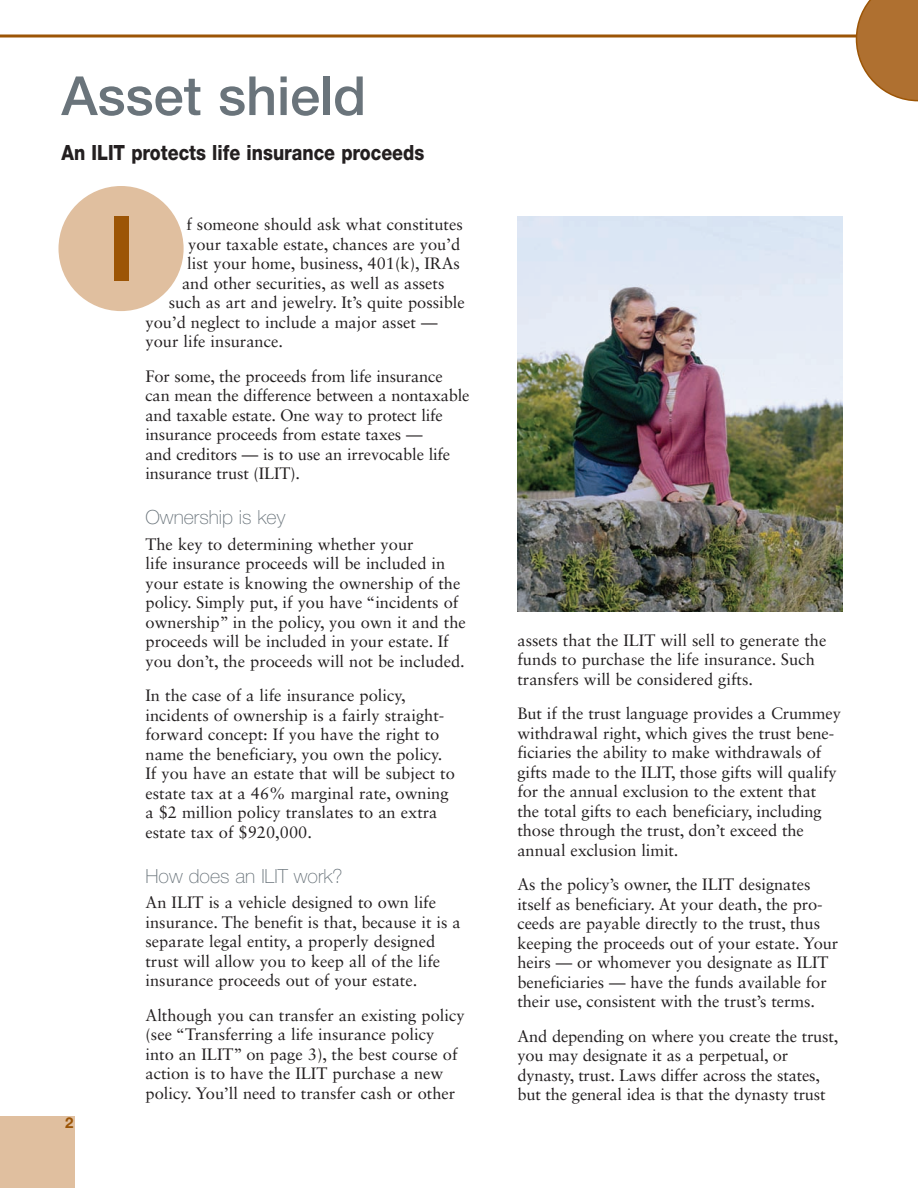
<style>
.page{position:relative;width:918px;height:1188px;background:#fff}
.page>*{position:absolute;margin:0;border:0;box-sizing:border-box;transform-origin:0 0}
.t1{font:700 90px "Helvetica Neue LT Std";color:#9c5506}
.t2{font:500 54px "Helvetica Neue LT Std";color:#6a747b}
.t3{font:800 21px "Helvetica Neue LT Std";color:#231f20;scale:.85 1}
.t4{font:100 19.5px "Helvetica Neue LT Std";color:#6a747b}
.t5{font:16.5px/19.5px "Sabon LT Std";color:#231f20}
.t6{font:700 15px "Helvetica Neue LT Std";color:#9c5506}
</style>
<div class="page">
<svg style="left:0;top:34px;width:856px;height:4px"></svg>
<svg style="left:856px;top:0;width:62px;height:101px"></svg>
<div style="left:58px;top:186px;width:126px;height:125px;background:#e0bf9f;border-radius:50%"></div>
<div style="left:0;top:1116px;width:75px;height:72px;background:#e0bf9f"></div>
<img style="left:518px;top:216px;width:325px;height:396px">
<h2 class="t2" style="left:62px;top:76px;width:306px">Asset shield</h2>
<p class="t3" style="left:62px;top:145px;width:428px">An ILIT protects life insurance proceeds</p>
<p class="t6" style="left:65px;top:1117px;width:10px">2</p>
<h1 class="t1" style="left:108px;top:216px;width:28px">I</h1>
<p class="t5" style="left:186px;top:216px;width:278px">f someone should ask what constitutes</p>
<p class="t5" style="left:188px;top:235px;width:274px">your taxable estate, chances are you’d</p>
<p class="t5" style="left:187px;top:255px;width:274px">list your home, business, 401(k), IRAs</p>
<p class="t5" style="left:182px;top:274px;width:264px">and other securities, as well as assets</p>
<p class="t5" style="left:169px;top:294px;width:298px">such as art and jewelry. It’s quite possible</p>
<p class="t5" style="left:146px;top:313px;width:294px">you’d neglect to include a major asset —</p>
<p class="t5" style="left:146px;top:333px;width:139px">your life insurance.</p>
<p class="t5" style="left:146px;top:367px;width:326px">For some, the proceeds from life insurance can mean the difference between a nontaxable and taxable estate. One way to protect life insurance proceeds from estate taxes —<br>and creditors — is to use an irrevocable life insurance trust (ILIT).</p>
<p class="t4" style="left:146px;top:510px;width:141px">Ownership is key</p>
<p class="t5" style="left:146px;top:535px;width:322px">The key to determining whether your<br>life insurance proceeds will be included in your estate is knowing the ownership of the policy. Simply put, if you have “incidents of ownership” in the policy, you own it and the proceeds will be included in your estate. If you don’t, the proceeds will not be included.</p>
<p class="t5" style="left:146px;top:687px;width:311px">In the case of a life insurance policy, incidents of ownership is a fairly straight&shy;forward concept: If you have the right to name the beneficiary, you own the policy.<br>If you have an estate that will be subject to estate tax at a 46% marginal rate, owning a $2 million policy translates to an extra estate tax of $920,000.</p>
<p class="t4" style="left:146px;top:869px;width:199px">How does an ILIT work?</p>
<p class="t5" style="left:146px;top:894px;width:317px">An ILIT is a vehicle designed to own life insurance. The benefit is that, because it is a separate legal entity, a properly designed trust will allow you to keep all of the life insurance proceeds out of your estate.</p>
<p class="t5" style="left:146px;top:1006px;width:321px">Although you can transfer an existing policy (see “Transferring a life insurance policy into an ILIT” on page 3), the best course of action is to have the ILIT purchase a new policy. You’ll need to transfer cash or other</p>
<p class="t5" style="left:518px;top:631px;width:310px">assets that the ILIT will sell to generate the funds to purchase the life insurance. Such transfers will be considered gifts.</p>
<p class="t5" style="left:518px;top:705px;width:325px">But if the trust language provides a Crummey withdrawal right, which gives the trust bene&shy;ficiaries the ability to make withdrawals of gifts made to the ILIT, those gifts will qualify for the annual exclusion to the extent that the total gifts to each beneficiary, including those through the trust, don’t exceed the annual exclusion limit.</p>
<p class="t5" style="left:518px;top:876px;width:322px">As the policy’s owner, the ILIT designates itself as beneficiary. At your death, the pro&shy;ceeds are payable directly to the trust, thus keeping the proceeds out of your estate. Your heirs — or whomever you designate as ILIT beneficiaries — have the funds available for their use, consistent with the trust’s terms.</p>
<p class="t5" style="left:518px;top:1027px;width:322px">And depending on where you create the trust, you may designate it as a perpetual, or dynasty, trust. Laws differ across the states, but the general idea is that the dynasty trust</p>
</div>
